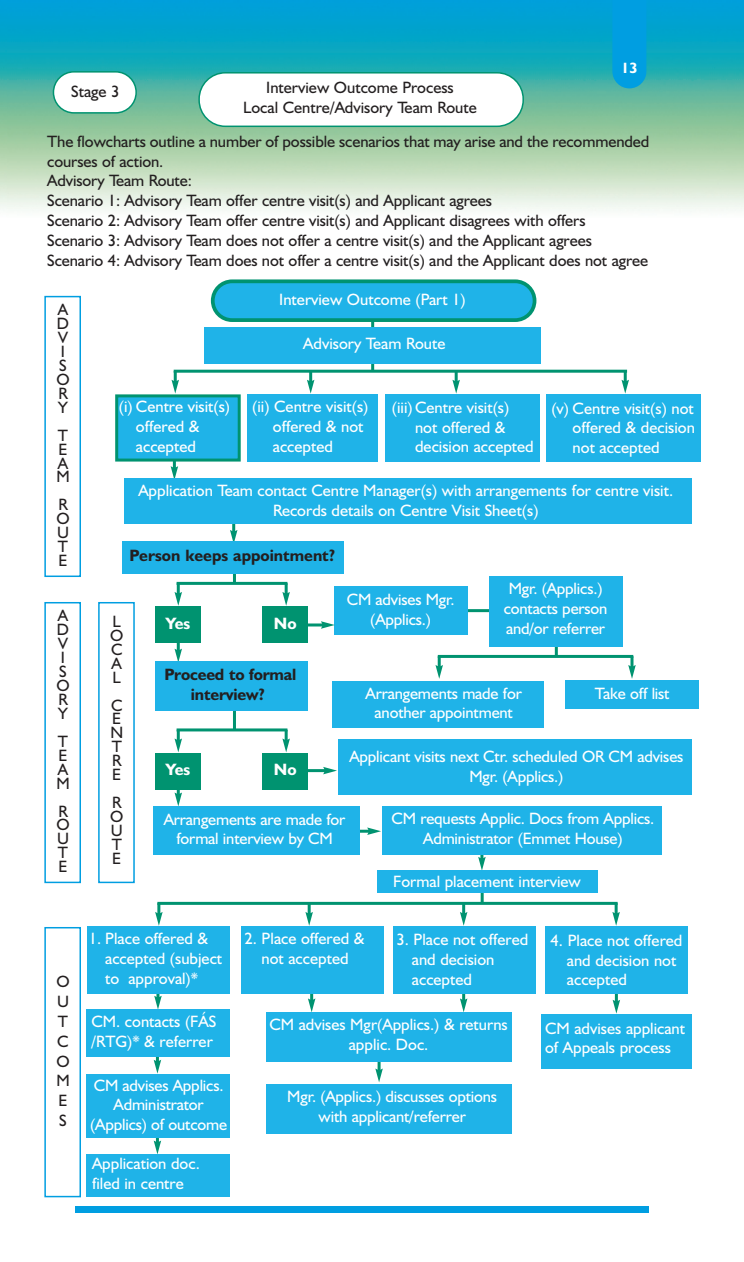
<style>
.page{position:relative;width:744px;height:1262px;background:#fff}
.page>*{position:absolute;margin:0;border:0;box-sizing:border-box;transform-origin:0 0}
.t1{font:16.5px/19.8px "Humanist 521 BT";color:#fff}
.t2{font:16.5px/14px "Humanist 521 BT";letter-spacing:-.005em;color:#231f20}
.t3{font:700 16.5px/19.8px "Humanist 521 BT";letter-spacing:-.01em;color:#231f20;text-align:center}
.t4{font:700 16.5px "Humanist 521 BT";color:#fff}
.t5{font:700 15px "Humanist 521 BT";color:#fff}
</style>
<div class="page">
<hr style="left:555px;top:634px;width:3px;height:23px;background:#009370">
<svg style="left:628px;top:656px;width:8px;height:23px"></svg>
<svg style="left:435px;top:656px;width:8px;height:23px"></svg>
<hr style="left:438px;top:655px;width:195px;height:3px;background:#009370">
<svg style="left:613px;top:993px;width:7px;height:20px"></svg>
<div style="left:541px;top:1014px;width:151px;height:54px;background:#1fb3e8"></div>
<svg style="left:375px;top:1062px;width:8px;height:20px"></svg>
<hr style="left:481px;top:884px;width:3px;height:19px;background:#009370">
<svg style="left:612px;top:905px;width:8px;height:20px"></svg>
<svg style="left:155px;top:905px;width:8px;height:20px"></svg>
<svg style="left:154px;top:993px;width:8px;height:16px"></svg>
<svg style="left:154px;top:1057px;width:7px;height:16px"></svg>
<svg style="left:154px;top:1138px;width:7px;height:16px"></svg>
<svg style="left:305px;top:905px;width:8px;height:20px"></svg>
<svg style="left:460px;top:905px;width:7px;height:20px"></svg>
<svg style="left:308px;top:993px;width:7px;height:19px"></svg>
<svg style="left:460px;top:993px;width:7px;height:19px"></svg>
<hr style="left:157px;top:902px;width:461px;height:3px;background:#009370">
<div style="left:87px;top:926px;width:143px;height:67px;background:#1fb3e8"></div>
<div style="left:241px;top:926px;width:142px;height:67px;background:#1fb3e8"></div>
<div style="left:393px;top:926px;width:142px;height:67px;background:#1fb3e8"></div>
<div style="left:545px;top:926px;width:142px;height:67px;background:#1fb3e8"></div>
<div style="left:86px;top:1009px;width:144px;height:48px;background:#1fb3e8"></div>
<div style="left:266px;top:1012px;width:246px;height:50px;background:#1fb3e8"></div>
<div style="left:266px;top:1084px;width:246px;height:50px;background:#1fb3e8"></div>
<div style="left:87px;top:1074px;width:143px;height:64px;background:#1fb3e8"></div>
<div style="left:87px;top:1154px;width:143px;height:42px;background:#1fb3e8"></div>
<div style="left:565px;top:680px;width:134px;height:29px;background:#1fb3e8"></div>
<hr style="left:465px;top:609px;width:32px;height:3px;background:#009370">
<hr style="left:233px;top:561px;width:3px;height:23px;background:#009370">
<div style="left:155px;top:606px;width:46px;height:36px;background:#009370"></div>
<div style="left:262px;top:606px;width:46px;height:36px;background:#009370"></div>
<svg style="left:282px;top:583px;width:8px;height:23px"></svg>
<svg style="left:175px;top:583px;width:7px;height:23px"></svg>
<svg style="left:175px;top:642px;width:7px;height:19px"></svg>
<hr style="left:177px;top:582px;width:110px;height:3px;background:#009370">
<hr style="left:233px;top:708px;width:3px;height:22px;background:#009370">
<div style="left:155px;top:753px;width:46px;height:36px;background:#009370"></div>
<div style="left:262px;top:753px;width:46px;height:36px;background:#009370"></div>
<svg style="left:282px;top:729px;width:8px;height:23px"></svg>
<svg style="left:175px;top:729px;width:7px;height:23px"></svg>
<svg style="left:175px;top:789px;width:7px;height:17px"></svg>
<svg style="left:478px;top:854px;width:8px;height:16px"></svg>
<hr style="left:177px;top:728px;width:110px;height:3px;background:#009370">
<svg style="left:230px;top:524px;width:7px;height:17px"></svg>
<hr style="left:371px;top:310px;width:3px;height:62px;background:#009370">
<svg style="left:622px;top:371px;width:7px;height:22px"></svg>
<svg style="left:172px;top:371px;width:7px;height:22px"></svg>
<svg style="left:307px;top:373px;width:7px;height:20px"></svg>
<svg style="left:452px;top:373px;width:8px;height:20px"></svg>
<svg style="left:171px;top:461px;width:7px;height:17px"></svg>
<hr style="left:174px;top:370px;width:453px;height:3px;background:#009370">
<img style="left:6px;top:0;width:738px;height:300px">
<img style="left:0;top:0;width:6px;height:209px">
<div style="left:612px;top:0;width:34px;height:88px;background:#009ee1"></div>
<div style="left:75px;top:1206px;width:573px;height:6px;background:#009ee1"></div>
<svg style="left:211px;top:279px;width:325px;height:43px;background:#21afd2"></svg>
<svg style="left:198px;top:72px;width:326px;height:55px"></svg>
<svg style="left:53px;top:71px;width:84px;height:43px"></svg>
<div style="left:117px;top:396px;width:122px;height:64px;background:#1fb3e8"></div>
<div style="left:115px;top:394px;width:126px;height:67px;border:3px solid #009370"></div>
<div style="left:247px;top:394px;width:131px;height:67px;background:#1fb3e8"></div>
<div style="left:385px;top:394px;width:155px;height:67px;background:#1fb3e8"></div>
<div style="left:546px;top:394px;width:155px;height:67px;background:#1fb3e8"></div>
<div style="left:124px;top:478px;width:568px;height:46px;background:#1fb3e8"></div>
<div style="left:122px;top:541px;width:222px;height:32px;background:#1fb3e8"></div>
<div style="left:334px;top:586px;width:134px;height:49px;background:#1fb3e8"></div>
<div style="left:332px;top:681px;width:212px;height:47px;background:#1fb3e8"></div>
<div style="left:489px;top:576px;width:134px;height:70px;background:#1fb3e8"></div>
<hr style="left:306px;top:623px;width:18px;height:3px;background:#009370">
<svg style="left:321px;top:621px;width:14px;height:7px"></svg>
<div style="left:338px;top:739px;width:354px;height:56px;background:#1fb3e8"></div>
<hr style="left:306px;top:769px;width:20px;height:3px;background:#009370">
<svg style="left:323px;top:767px;width:14px;height:7px"></svg>
<hr style="left:337px;top:829px;width:33px;height:3px;background:#009370">
<svg style="left:367px;top:827px;width:14px;height:8px"></svg>
<div style="left:155px;top:661px;width:153px;height:49px;background:#1fb3e8"></div>
<div style="left:153px;top:806px;width:207px;height:48px;background:#1fb3e8"></div>
<div style="left:382px;top:806px;width:279px;height:48px;background:#1fb3e8"></div>
<div style="left:377px;top:870px;width:220px;height:23px;background:#1fb3e8"></div>
<div style="left:44px;top:927px;width:37px;height:270px;border:2px solid #009ee1"></div>
<div style="left:44px;top:296px;width:37px;height:281px;border:2px solid #009ee1"></div>
<div style="left:44px;top:602px;width:37px;height:281px;border:2px solid #009ee1"></div>
<div style="left:98px;top:602px;width:37px;height:281px;border:2px solid #009ee1"></div>
<div style="left:204px;top:327px;width:337px;height:36px;background:#1fb3e8"></div>
<p class="t5" style="left:621px;top:63px;width:18px">13</p>
<p class="t2" style="left:243px;top:79px;width:235px;line-height:19.8px;text-align:center">Interview Outcome Process<br>Local Centre/Advisory Team Route</p>
<p class="t2" style="left:71px;top:86px;width:50px">Stage 3</p>
<p class="t2" style="left:47px;top:133px;width:604px;line-height:19.8px">The flowcharts outline a number of possible scenarios that may arise and the recommended courses of action.<br>Advisory Team Route:<br>Scenario 1: Advisory Team offer centre visit(s) and Applicant agrees<br>Scenario 2: Advisory Team offer centre visit(s) and Applicant disagrees with offers<br>Scenario 3: Advisory Team does not offer a centre visit(s) and the Applicant agrees Scenario 4: Advisory Team does not offer a centre visit(s) and the Applicant does not agree</p>
<p class="t2" style="left:56px;top:304px;width:15px">A<br>D<br>V<br>I<br>S<br>O<br>R<br>Y</p>
<p class="t2" style="left:56px;top:430px;width:15px">T<br>E<br>A<br>M</p>
<p class="t2" style="left:56px;top:499px;width:15px;text-align:justify">R O U T E</p>
<p class="t2" style="left:56px;top:610px;width:15px">A<br>D<br>V<br>I<br>S<br>O<br>R<br>Y</p>
<p class="t2" style="left:56px;top:736px;width:15px">T<br>E<br>A<br>M</p>
<p class="t2" style="left:56px;top:805px;width:15px;text-align:justify">R O U T E</p>
<p class="t2" style="left:56px;top:973px;width:15px;line-height:19.8px">O<br>U<br>T<br>C<br>O<br>M<br>E<br>S</p>
<p class="t1" style="left:279px;top:291px;width:188px">Interview Outcome (Part 1)</p>
<p class="t1" style="left:303px;top:335px;width:144px">Advisory Team Route</p>
<p class="t1" style="left:273px;top:398px;width:97px;text-indent:-21px">(ii) Centre visit(s) offered &amp; not accepted</p>
<p class="t1" style="left:138px;top:482px;width:536px;text-align:center">Application Team contact Centre Manager(s) with arrangements for centre visit.<br>Records details on Centre Visit Sheet(s)</p>
<p class="t3" style="left:130px;top:547px;width:207px">Person keeps appointment?</p>
<p class="t1" style="left:347px;top:591px;width:109px;text-align:center">CM advises Mgr. (Applics.)</p>
<p class="t1" style="left:136px;top:398px;width:96px;text-indent:-17px">(i) Centre visit(s) offered &amp; accepted</p>
<p class="t1" style="left:415px;top:399px;width:120px;text-indent:-23px">(iii) Centre visit(s) not offered &amp; decision accepted</p>
<p class="t1" style="left:573px;top:400px;width:124px;text-align:justify;text-indent:-21px">(v) Centre visit(s) not offered &amp; decision not accepted</p>
<p class="t1" style="left:504px;top:580px;width:105px">Mgr. (Applics.) contacts person and/or referrer</p>
<p class="t2" style="left:110px;top:616px;width:15px">L<br>O<br>C<br>A<br>L</p>
<p class="t2" style="left:110px;top:699px;width:14px;text-align:justify">C E N T R E</p>
<p class="t2" style="left:110px;top:797px;width:15px;text-align:justify">R O U T E</p>
<p class="t4" style="left:166px;top:617px;width:26px">Yes</p>
<p class="t4" style="left:274px;top:617px;width:24px">No</p>
<p class="t3" style="left:164px;top:666px;width:133px">Proceed to formal interview?</p>
<p class="t1" style="left:366px;top:685px;width:158px;text-align:center">Arrangements made for another appointment</p>
<p class="t1" style="left:595px;top:685px;width:76px">Take off list</p>
<p class="t1" style="left:349px;top:748px;width:335px;text-align:center">Applicant visits next Ctr. scheduled OR CM advises<br>Mgr. (Applics.)</p>
<p class="t4" style="left:166px;top:764px;width:26px">Yes</p>
<p class="t4" style="left:274px;top:764px;width:24px">No</p>
<p class="t1" style="left:164px;top:811px;width:183px;text-align:center">Arrangements are made for formal interview by CM</p>
<p class="t1" style="left:392px;top:810px;width:264px;text-align:center">CM requests Applic. Docs from Applics.<br>Administrator (Emmet House)</p>
<p class="t1" style="left:393px;top:873px;width:189px">Formal placement interview</p>
<p class="t1" style="left:245px;top:930px;width:122px;text-align:center">2. Place offered &amp; not accepted</p>
<p class="t1" style="left:105px;top:930px;width:119px;text-indent:-16px">1. Place offered &amp; accepted (subject to approval)*</p>
<p class="t1" style="left:91px;top:1013px;width:126px">CM. contacts (FÁS /RTG)* &amp; referrer</p>
<p class="t1" style="left:269px;top:1016px;width:240px;text-align:center">CM advises Mgr(Applics.) &amp; returns applic. Doc.</p>
<p class="t1" style="left:287px;top:1088px;width:211px;text-align:center">Mgr. (Applics.) discusses options with applicant/referrer</p>
<p class="t1" style="left:412px;top:931px;width:118px;text-indent:-15px">3. Place not offered and decision accepted</p>
<p class="t1" style="left:567px;top:932px;width:117px;text-indent:-16px">4. Place not offered and decision not accepted</p>
<p class="t1" style="left:545px;top:1020px;width:141px">CM advises applicant of Appeals process</p>
<p class="t1" style="left:90px;top:1077px;width:138px;text-align:center">CM advises Applics.<br>Administrator (Applics) of outcome</p>
<p class="t1" style="left:92px;top:1155px;width:109px">Application doc. filed in centre</p>
</div>
